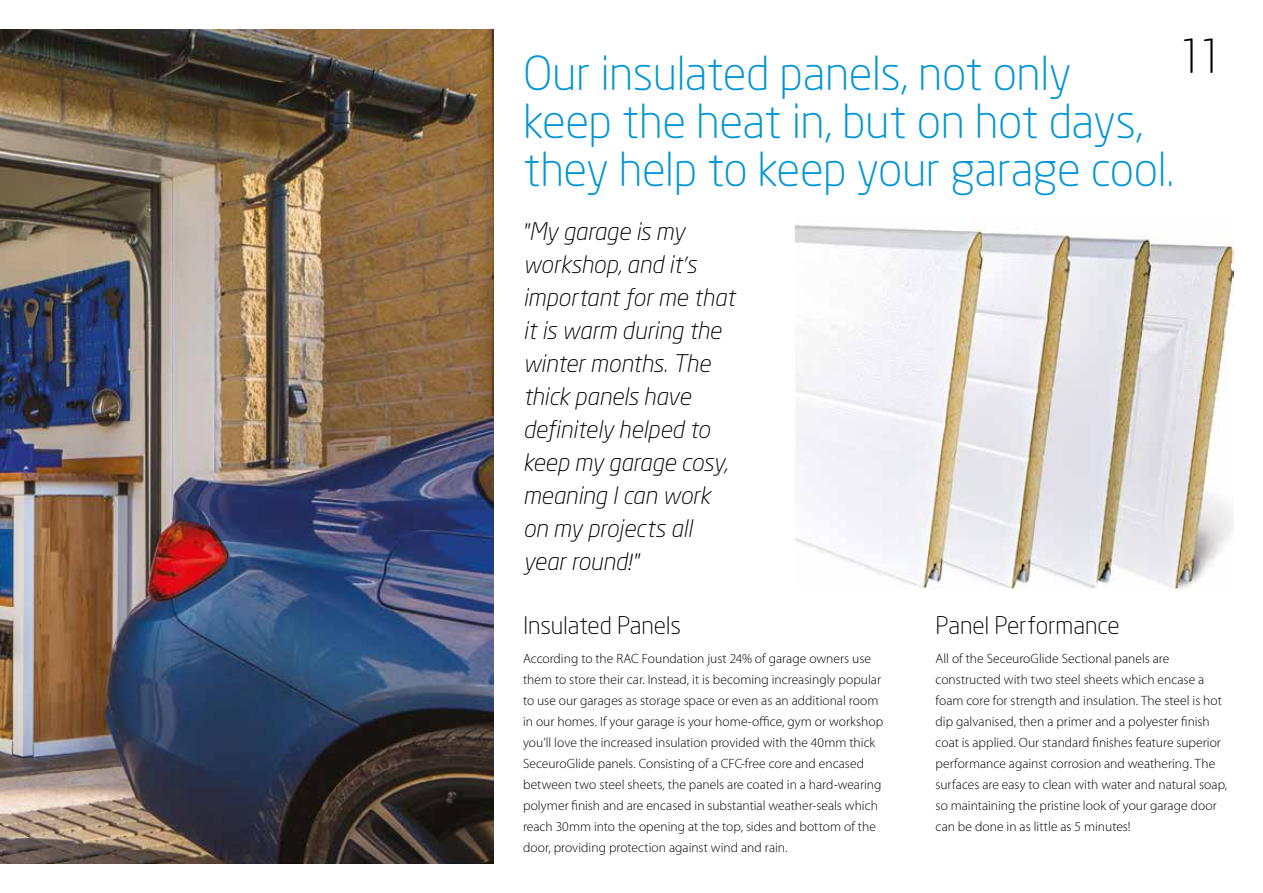
<style>
.page{position:relative;width:1263px;height:893px;background:#fff}
.page>*{position:absolute;margin:0;border:0;box-sizing:border-box;transform-origin:0 0}
.t1{font:300 46.5px/48px "Neo Sans";letter-spacing:-.01em;color:#0095d6}
.t2{font:300 46.5px "Neo Sans";color:#000}
.t3{font:italic 300 24px/33px "Neo Sans";letter-spacing:-.005em;color:#000}
.t4{font:300 24px "Neo Sans";letter-spacing:-.005em;color:#000}
.t5{font:300 13.5px/21px "Myriad Pro";color:#000}
.s1{font-family:"Myriad Pro"}
</style>
<div class="page">
<img style="left:0;top:30px;width:493px;height:833px">
<img style="left:795px;top:225px;width:438px;height:365px">
<h1 class="t1" style="left:523px;top:52px;width:653px">Our insulated panels, not only<br>keep the heat in, but on hot days, they help to keep your garage cool.</h1>
<h2 class="t3" style="left:523px;top:217px;width:214px"><span class="s1">"</span>My garage is my workshop, and it<span class="s1">’</span>s important for me that it is warm during the winter months. The thick panels have definitely helped to keep my garage cosy, meaning I can work on my projects all year round<span class="s1">!"</span></h2>
<h1 class="t2" style="left:1178px;top:36px;width:48px">11</h1>
<h2 class="t4" style="left:523px;top:615px;width:159px">Insulated Panels</h2>
<p class="t5" style="left:523px;top:648px;width:362px">According to the RAC Foundation just 24% of garage owners use them to store their car. Instead, it is becoming increasingly popular to use our garages as storage space or even as an additional room in our homes. If your garage is your home-office, gym or workshop you’ll love the increased insulation provided with the 40mm thick SeceuroGlide panels. Consisting of a CFC-free core and encased between two steel sheets, the panels are coated in a hard-wearing polymer finish and are encased in substantial weather-seals which reach 30mm into the opening at the top, sides and bottom of the door, providing protection against wind and rain.</p>
<h2 class="t4" style="left:935px;top:615px;width:186px">Panel Performance</h2>
<p class="t5" style="left:935px;top:648px;width:293px">All of the SeceuroGlide Sectional panels are constructed with two steel sheets which encase a foam core for strength and insulation. The steel is hot dip galvanised, then a primer and a polyester finish coat is applied. Our standard finishes feature superior performance against corrosion and weathering. The surfaces are easy to clean with water and natural soap, so maintaining the pristine look of your garage door can be done in as little as 5 minutes!</p>
</div>
